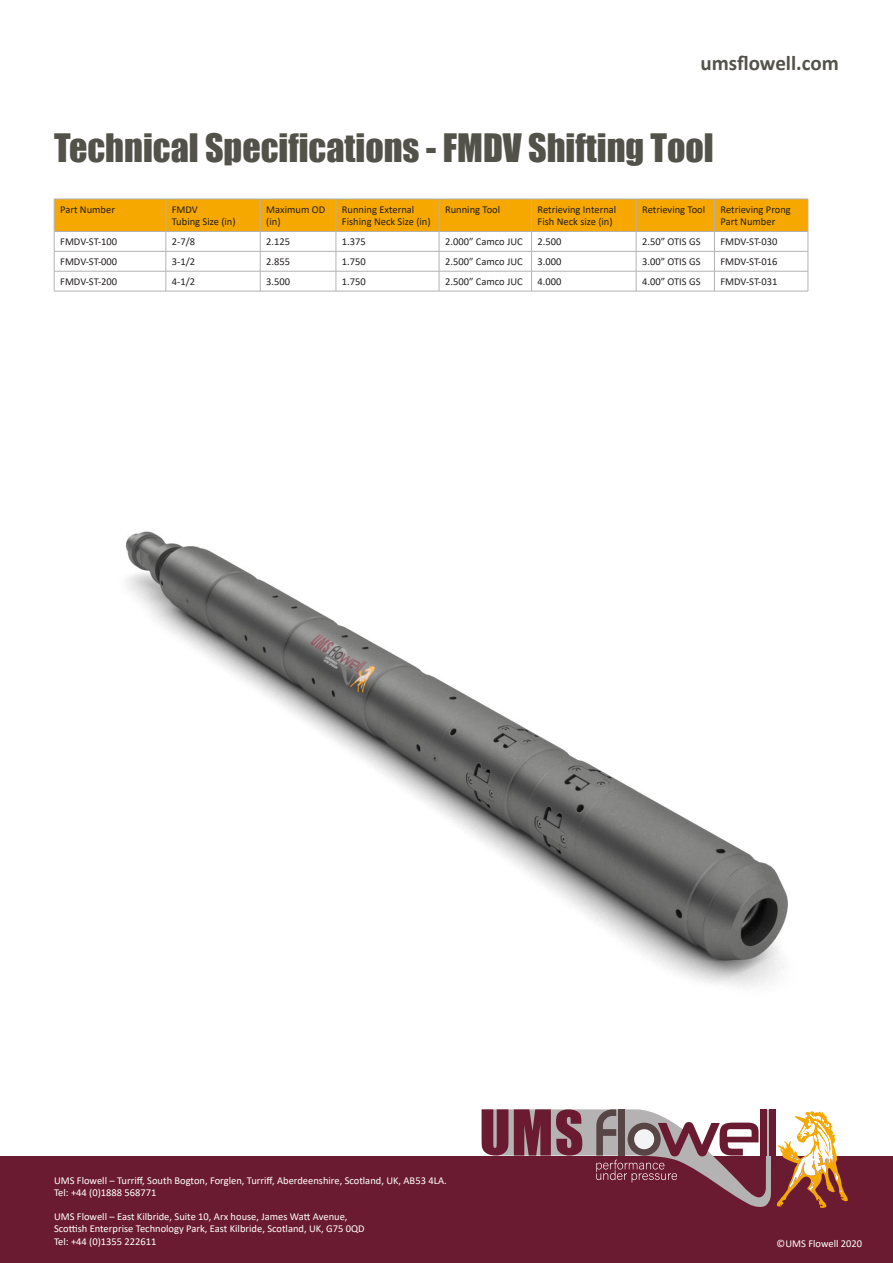
<style>
.page{position:relative;width:893px;height:1263px;background:#fff}
.page>*{position:absolute;margin:0;border:0;box-sizing:border-box;transform-origin:0 0}
.t1{font:36px "Impact";color:#53524a}
.t2{font:700 21px "Calibri";color:#53524a}
.t3{font:10.5px/12.6px "Calibri";color:#231f20}
.t4{font:10.5px "Calibri";color:#fff}
</style>
<div class="page">
<img style="left:125px;top:531px;width:663px;height:614px">
<div style="left:0;top:1156px;width:893px;height:107px;background:#6b1b31"></div>
<div style="left:769px;top:1109px;width:7px;height:46px;background:#6b1b31"></div>
<svg style="left:777px;top:1111px;width:71px;height:97px"></svg>
<svg style="left:482px;top:1109px;width:289px;height:98px"></svg>
<svg style="left:54px;top:200px;width:755px;height:91px"></svg>
<hr style="left:54px;top:291px;width:112px;height:1px;background:#b4b2b2">
<hr style="left:166px;top:291px;width:94px;height:1px;background:#b4b2b2">
<hr style="left:260px;top:291px;width:76px;height:1px;background:#b4b2b2">
<hr style="left:336px;top:291px;width:103px;height:1px;background:#b4b2b2">
<hr style="left:439px;top:291px;width:92px;height:1px;background:#b4b2b2">
<hr style="left:531px;top:291px;width:105px;height:1px;background:#b4b2b2">
<hr style="left:636px;top:291px;width:78px;height:1px;background:#b4b2b2">
<hr style="left:714px;top:291px;width:94px;height:1px;background:#b4b2b2">
<hr style="left:54px;top:199px;width:112px;height:1px;background:#b4b2b2">
<hr style="left:54px;top:199px;width:1px;height:32px;background:#b4b2b2">
<hr style="left:166px;top:199px;width:94px;height:1px;background:#b4b2b2">
<hr style="left:166px;top:199px;width:1px;height:32px;background:#b4b2b2">
<hr style="left:260px;top:199px;width:76px;height:1px;background:#b4b2b2">
<hr style="left:260px;top:199px;width:1px;height:32px;background:#b4b2b2">
<hr style="left:336px;top:199px;width:103px;height:1px;background:#b4b2b2">
<hr style="left:336px;top:199px;width:1px;height:32px;background:#b4b2b2">
<hr style="left:439px;top:199px;width:92px;height:1px;background:#b4b2b2">
<hr style="left:439px;top:199px;width:1px;height:32px;background:#b4b2b2">
<hr style="left:531px;top:199px;width:105px;height:1px;background:#b4b2b2">
<hr style="left:531px;top:199px;width:1px;height:32px;background:#b4b2b2">
<hr style="left:636px;top:199px;width:78px;height:1px;background:#b4b2b2">
<hr style="left:636px;top:199px;width:1px;height:32px;background:#b4b2b2">
<hr style="left:714px;top:199px;width:94px;height:1px;background:#b4b2b2">
<hr style="left:714px;top:199px;width:1px;height:32px;background:#b4b2b2">
<hr style="left:808px;top:199px;width:1px;height:32px;background:#b4b2b2">
<hr style="left:54px;top:231px;width:112px;height:1px;background:#b4b2b2">
<hr style="left:166px;top:231px;width:94px;height:1px;background:#b4b2b2">
<hr style="left:260px;top:231px;width:76px;height:1px;background:#b4b2b2">
<hr style="left:336px;top:231px;width:103px;height:1px;background:#b4b2b2">
<hr style="left:439px;top:231px;width:92px;height:1px;background:#b4b2b2">
<hr style="left:531px;top:231px;width:105px;height:1px;background:#b4b2b2">
<hr style="left:636px;top:231px;width:78px;height:1px;background:#b4b2b2">
<hr style="left:714px;top:231px;width:94px;height:1px;background:#b4b2b2">
<p class="t2" style="left:700px;top:48px;width:140px">umsflowell.com</p>
<p class="t1" style="left:54px;top:120px;width:661px">Technical Specifications - FMDV Shifting Tool</p>
<p class="t3" style="left:60px;top:203px;width:56px">Part Number</p>
<p class="t3" style="left:172px;top:203px;width:28px">FMDV</p>
<p class="t3" style="left:172px;top:215px;width:65px">Tubing Size (in)</p>
<p class="t3" style="left:266px;top:203px;width:60px">Maximum OD</p>
<p class="t3" style="left:266px;top:215px;width:16px">(in)</p>
<p class="t3" style="left:342px;top:203px;width:74px">Running External</p>
<p class="t3" style="left:342px;top:215px;width:90px">Fishing Neck Size (in)</p>
<p class="t3" style="left:445px;top:203px;width:57px">Running Tool</p>
<p class="t3" style="left:537px;top:203px;width:80px">Retrieving Internal<br>Fish Neck size (in)</p>
<p class="t3" style="left:642px;top:203px;width:65px">Retrieving Tool</p>
<p class="t3" style="left:720px;top:203px;width:72px">Retrieving Prong<br>Part Number</p>
<p class="t3" style="left:60px;top:235px;width:59px">FMDV-ST-100</p>
<p class="t3" style="left:172px;top:235px;width:25px">2-7/8</p>
<p class="t3" style="left:266px;top:235px;width:25px">2.125</p>
<p class="t3" style="left:342px;top:235px;width:25px">1.375</p>
<p class="t3" style="left:445px;top:235px;width:79px">2.000” Camco JUC</p>
<p class="t3" style="left:537px;top:235px;width:25px">2.500</p>
<p class="t3" style="left:642px;top:235px;width:60px">2.50” OTIS GS</p>
<p class="t3" style="left:720px;top:235px;width:59px">FMDV-ST-030</p>
<p class="t3" style="left:60px;top:255px;width:59px">FMDV-ST-000</p>
<p class="t3" style="left:172px;top:255px;width:25px">3-1/2</p>
<p class="t3" style="left:266px;top:255px;width:25px">2.855</p>
<p class="t3" style="left:342px;top:255px;width:25px">1.750</p>
<p class="t3" style="left:445px;top:255px;width:79px">2.500” Camco JUC</p>
<p class="t3" style="left:537px;top:255px;width:25px">3.000</p>
<p class="t3" style="left:642px;top:255px;width:60px">3.00” OTIS GS</p>
<p class="t3" style="left:720px;top:255px;width:59px">FMDV-ST-016</p>
<p class="t3" style="left:60px;top:275px;width:59px">FMDV-ST-200</p>
<p class="t3" style="left:172px;top:275px;width:25px">4-1/2</p>
<p class="t3" style="left:266px;top:275px;width:25px">3.500</p>
<p class="t3" style="left:342px;top:275px;width:25px">1.750</p>
<p class="t3" style="left:445px;top:275px;width:79px">2.500” Camco JUC</p>
<p class="t3" style="left:537px;top:275px;width:25px">4.000</p>
<p class="t3" style="left:642px;top:275px;width:60px">4.00” OTIS GS</p>
<p class="t3" style="left:720px;top:275px;width:59px">FMDV-ST-031</p>
<p class="t4" style="left:54px;top:1173px;width:394px">UMS Flowell – Turriff, South Bogton, Forglen, Turriff, Aberdeenshire, Scotland, UK, AB53 4LA.</p>
<p class="t4" style="left:54px;top:1185px;width:104px">Tel: +44 (0)1888 568771</p>
<p class="t4" style="left:54px;top:1209px;width:295px">UMS Flowell – East Kilbride, Suite 10, Arx house, James Watt Avenue,</p>
<p class="t4" style="left:54px;top:1221px;width:312px">Scottish Enterprise Technology Park, East Kilbride, Scotland, UK, G75 0QD</p>
<p class="t4" style="left:54px;top:1234px;width:104px">Tel: +44 (0)1355 222611</p>
<p class="t4" style="left:777px;top:1236px;width:87px">©UMS Flowell 2020</p>
</div>
